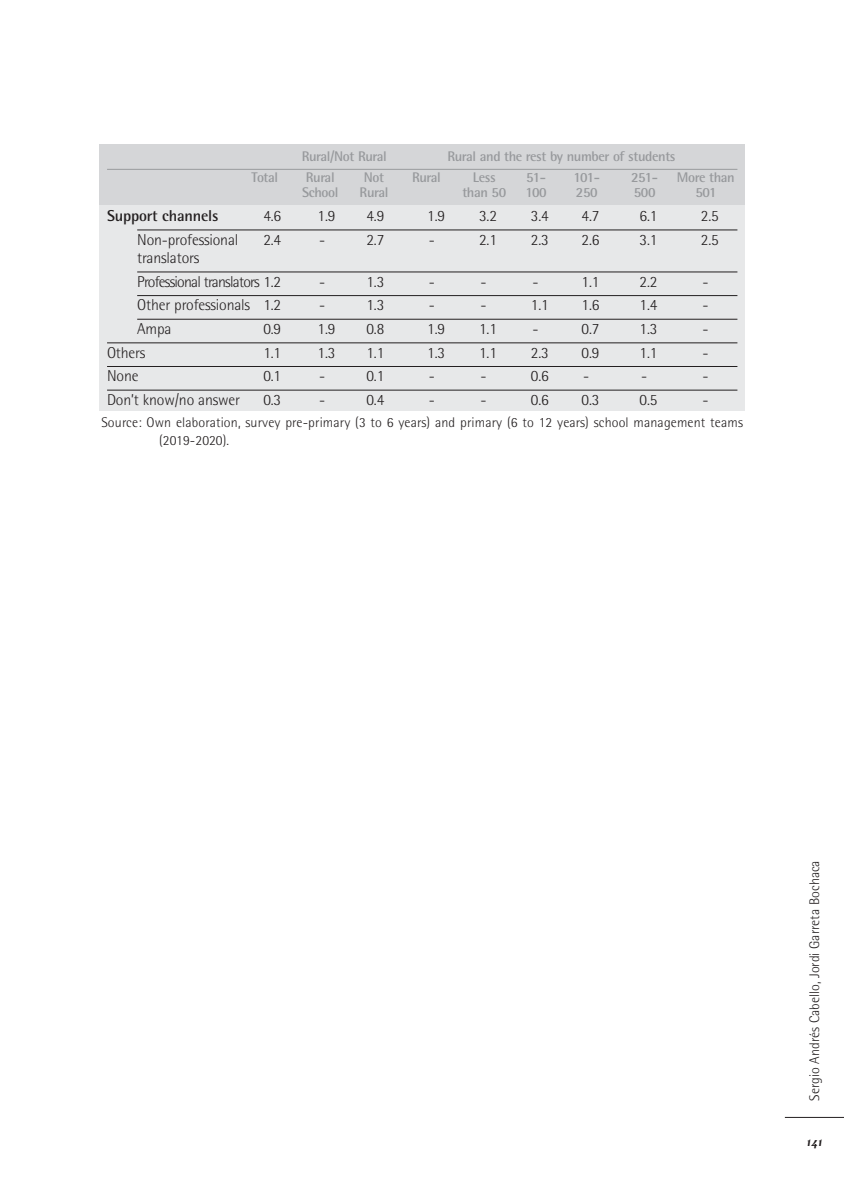
<style>
.page{position:relative;width:844px;height:1191px;background:#fff}
.page>*{position:absolute;margin:0;border:0;box-sizing:border-box;transform-origin:0 0}
.t1{font:300 15.75px "Rotis Semi Sans";letter-spacing:-.01em;color:#231f20}
.t2{font:300 15.75px/23.6px "Rotis Semi Sans";letter-spacing:-.05em;color:#231f20}
.t3{font:700 15.75px "Rotis Semi Sans";letter-spacing:-.01em;color:#231f20}
.t4{font:300 14px/18.4px "Rotis Semi Sans";letter-spacing:.01em;color:#231f20}
.t5{font:700 14px "Rotis Semi Sans";letter-spacing:-.025em;color:#97999c}
.t6{font:700 14px "Matrix Script";color:#231f20}
</style>
<div class="page">
<div style="left:99px;top:163px;width:645px;height:248px;background:#e7e8e9"></div>
<div style="left:99px;top:144px;width:645px;height:60px;background:#d5d6d8"></div>
<hr style="left:107px;top:169px;width:630px;height:1px;background:#999b9e">
<hr style="left:137px;top:230px;width:600px;height:1px;background:#231f20">
<hr style="left:137px;top:272px;width:600px;height:1px;background:#231f20">
<hr style="left:137px;top:295px;width:600px;height:1px;background:#231f20">
<hr style="left:137px;top:319px;width:600px;height:1px;background:#231f20">
<hr style="left:107px;top:342px;width:630px;height:1px;background:#231f20">
<hr style="left:107px;top:366px;width:630px;height:1px;background:#231f20">
<hr style="left:107px;top:390px;width:630px;height:1px;background:#231f20">
<hr style="left:784px;top:1117px;width:59px;height:1px;background:#231f20">
<p class="t5" style="left:301px;top:151px;width:87px">Rural/Not Rural</p>
<p class="t5" style="left:447px;top:151px;width:229px">Rural and the rest by number of students</p>
<p class="t5" style="left:251px;top:172px;width:28px">Total</p>
<p class="t5" style="left:306px;top:172px;width:30px">Rural</p>
<p class="t5" style="left:363px;top:172px;width:22px">Not</p>
<p class="t5" style="left:412px;top:172px;width:30px">Rural</p>
<p class="t5" style="left:472px;top:172px;width:24px">Less</p>
<p class="t5" style="left:526px;top:172px;width:21px">51-</p>
<p class="t5" style="left:573px;top:172px;width:28px">101-</p>
<p class="t5" style="left:631px;top:172px;width:29px">251-</p>
<p class="t5" style="left:676px;top:172px;width:59px">More than</p>
<p class="t5" style="left:302px;top:188px;width:38px">School</p>
<p class="t5" style="left:359px;top:188px;width:30px">Rural</p>
<p class="t5" style="left:462px;top:188px;width:45px">than 50</p>
<p class="t5" style="left:525px;top:188px;width:23px">100</p>
<p class="t5" style="left:575px;top:188px;width:23px">250</p>
<p class="t5" style="left:633px;top:188px;width:23px">500</p>
<p class="t5" style="left:695px;top:188px;width:23px">501</p>
<p class="t3" style="left:107px;top:210px;width:113px">Support channels</p>
<p class="t1" style="left:263px;top:210px;width:19px">4.6</p>
<p class="t1" style="left:317px;top:210px;width:19px">1.9</p>
<p class="t1" style="left:366px;top:210px;width:19px">4.9</p>
<p class="t1" style="left:427px;top:210px;width:19px">1.9</p>
<p class="t1" style="left:479px;top:210px;width:19px">3.2</p>
<p class="t1" style="left:531px;top:210px;width:19px">3.4</p>
<p class="t1" style="left:581px;top:210px;width:19px">4.7</p>
<p class="t1" style="left:639px;top:210px;width:19px">6.1</p>
<p class="t1" style="left:700px;top:210px;width:19px">2.5</p>
<p class="t1" style="left:137px;top:234px;width:103px">Non-professional</p>
<p class="t1" style="left:263px;top:234px;width:19px">2.4</p>
<p class="t1" style="left:319px;top:234px;width:8px">-</p>
<p class="t1" style="left:366px;top:234px;width:19px">2.7</p>
<p class="t1" style="left:428px;top:234px;width:8px">-</p>
<p class="t1" style="left:479px;top:234px;width:19px">2.1</p>
<p class="t1" style="left:531px;top:234px;width:19px">2.3</p>
<p class="t1" style="left:581px;top:234px;width:19px">2.6</p>
<p class="t1" style="left:639px;top:234px;width:19px">3.1</p>
<p class="t1" style="left:700px;top:234px;width:19px">2.5</p>
<p class="t2" style="left:137px;top:247px;width:145px">translators<br>Professional translators 1.2</p>
<p class="t1" style="left:319px;top:276px;width:8px">-</p>
<p class="t1" style="left:366px;top:276px;width:19px">1.3</p>
<p class="t1" style="left:428px;top:276px;width:8px">-</p>
<p class="t1" style="left:480px;top:276px;width:8px">-</p>
<p class="t1" style="left:532px;top:276px;width:8px">-</p>
<p class="t1" style="left:581px;top:276px;width:19px">1.1</p>
<p class="t1" style="left:639px;top:276px;width:19px">2.2</p>
<p class="t1" style="left:702px;top:276px;width:8px">-</p>
<p class="t1" style="left:137px;top:299px;width:145px">Other professionals 1.2</p>
<p class="t1" style="left:319px;top:299px;width:8px">-</p>
<p class="t1" style="left:366px;top:299px;width:19px">1.3</p>
<p class="t1" style="left:428px;top:299px;width:8px">-</p>
<p class="t1" style="left:480px;top:299px;width:8px">-</p>
<p class="t1" style="left:531px;top:299px;width:19px">1.1</p>
<p class="t1" style="left:581px;top:299px;width:19px">1.6</p>
<p class="t1" style="left:639px;top:299px;width:19px">1.4</p>
<p class="t1" style="left:702px;top:299px;width:8px">-</p>
<p class="t1" style="left:137px;top:323px;width:36px">Ampa</p>
<p class="t1" style="left:263px;top:323px;width:19px">0.9</p>
<p class="t1" style="left:317px;top:323px;width:19px">1.9</p>
<p class="t1" style="left:366px;top:323px;width:19px">0.8</p>
<p class="t1" style="left:427px;top:323px;width:19px">1.9</p>
<p class="t1" style="left:479px;top:323px;width:19px">1.1</p>
<p class="t1" style="left:532px;top:323px;width:8px">-</p>
<p class="t1" style="left:581px;top:323px;width:19px">0.7</p>
<p class="t1" style="left:639px;top:323px;width:19px">1.3</p>
<p class="t1" style="left:702px;top:323px;width:8px">-</p>
<p class="t1" style="left:107px;top:347px;width:40px">Others</p>
<p class="t1" style="left:263px;top:347px;width:19px">1.1</p>
<p class="t1" style="left:317px;top:347px;width:19px">1.3</p>
<p class="t1" style="left:366px;top:347px;width:19px">1.1</p>
<p class="t1" style="left:427px;top:347px;width:19px">1.3</p>
<p class="t1" style="left:479px;top:347px;width:19px">1.1</p>
<p class="t1" style="left:531px;top:347px;width:19px">2.3</p>
<p class="t1" style="left:581px;top:347px;width:19px">0.9</p>
<p class="t1" style="left:639px;top:347px;width:19px">1.1</p>
<p class="t1" style="left:702px;top:347px;width:8px">-</p>
<p class="t1" style="left:107px;top:370px;width:33px">None</p>
<p class="t1" style="left:263px;top:370px;width:19px">0.1</p>
<p class="t1" style="left:319px;top:370px;width:8px">-</p>
<p class="t1" style="left:366px;top:370px;width:19px">0.1</p>
<p class="t1" style="left:428px;top:370px;width:8px">-</p>
<p class="t1" style="left:480px;top:370px;width:8px">-</p>
<p class="t1" style="left:531px;top:370px;width:19px">0.6</p>
<p class="t1" style="left:583px;top:370px;width:8px">-</p>
<p class="t1" style="left:641px;top:370px;width:8px">-</p>
<p class="t1" style="left:702px;top:370px;width:8px">-</p>
<p class="t1" style="left:107px;top:394px;width:134px">Don’t know/no answer</p>
<p class="t1" style="left:263px;top:394px;width:19px">0.3</p>
<p class="t1" style="left:319px;top:394px;width:8px">-</p>
<p class="t1" style="left:366px;top:394px;width:19px">0.4</p>
<p class="t1" style="left:428px;top:394px;width:8px">-</p>
<p class="t1" style="left:480px;top:394px;width:8px">-</p>
<p class="t1" style="left:531px;top:394px;width:19px">0.6</p>
<p class="t1" style="left:581px;top:394px;width:19px">0.3</p>
<p class="t1" style="left:639px;top:394px;width:19px">0.5</p>
<p class="t1" style="left:702px;top:394px;width:8px">-</p>
<p class="t4" style="left:159px;top:414px;width:585px;text-indent:-58px">Source: Own elaboration, survey pre-primary (3 to 6 years) and primary (6 to 12 years) school management teams (2019-2020).</p>
<p class="t4" style="left:806px;top:1100px;width:242px;rotate:-90deg">Sergio Andrés Cabello, Jordi Garreta Bochaca</p>
<p class="t6" style="left:806px;top:1132px;width:17px">141</p>
</div>
